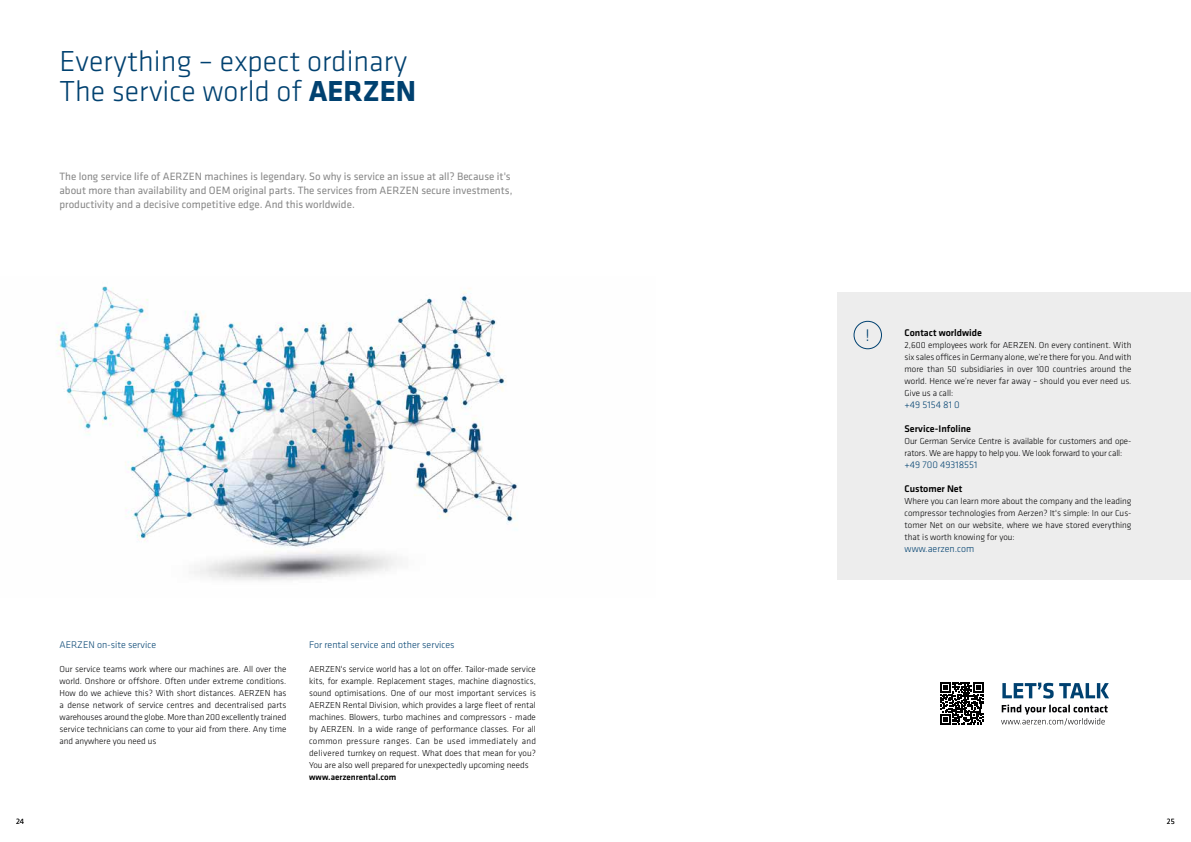
<style>
.page{position:relative;width:1191px;height:842px;background:#fff}
.page>*{position:absolute;margin:0;border:0;box-sizing:border-box;transform-origin:0 0}
.t1{font:300 30px/30px "Klavika";color:#004170}
.t2{font:300 17px "Klavika";color:#004170}
.t3{font:11px/14px "Klavika";color:#878787}
.t4{font:300 10px "Klavika";color:#004170}
.t5{font:500 10px "Klavika";color:#000}
.t6{font:300 9px/12px "Klavika";color:#020203;text-align:justify}
.t7{font:300 9px/12px "Klavika";color:#000;text-align:justify}
.t8{font:500 9px "Klavika";color:#000}
.t9{font:300 8px "Klavika";color:#000}
.s1{font-weight:700}
</style>
<div class="page">
<img style="left:56px;top:286px;width:461px;height:295px">
<div style="left:837px;top:292px;width:354px;height:288px;background:#ededed"></div>
<div style="left:853px;top:321px;width:29px;height:28px;border:1px solid #004170;border-radius:50%"></div>
<svg style="left:940px;top:682px;width:43px;height:43px"></svg>
<svg style="left:1002px;top:683px;width:107px;height:15px"></svg>
<svg style="left:1001px;top:704px;width:106px;height:21px"></svg>
<h1 class="t1" style="left:60px;top:45px;width:358px">Everything – expect ordinary<br>The service world of <span class="s1">AERZEN</span></h1>
<p class="t3" style="left:60px;top:169px;width:454px">The long service life of AERZEN machines is legendary. So why is service an issue at all? Because it's about more than availability and OEM original parts. The services from AERZEN secure investments, productivity and a decisive competitive edge. And this worldwide.</p>
<p class="t4" style="left:60px;top:639px;width:98px">AERZEN on-site service</p>
<p class="t6" style="left:60px;top:663px;width:228px">Our service teams work where our machines are. All over the world. Onshore or offshore. Often under extreme conditions.<br>How do we achieve this? With short distances. AERZEN has a dense network of service centres and decentralised parts warehouses around the globe. More than 200 excellently trained service technicians can come to your aid from there. Any time and anywhere you need us</p>
<p class="t4" style="left:309px;top:639px;width:147px">For rental service and other services</p>
<p class="t7" style="left:309px;top:663px;width:228px">AERZEN's service world has a lot on offer. Tailor-made service kits, for example. Replacement stages, machine diagnostics, sound optimisations. One of our most important services is AERZEN Rental Division, which provides a large fleet of rental machines. Blowers, turbo machines and compressors - made by AERZEN. In a wide range of performance classes. For all common pressure ranges. Can be used immediately and delivered turnkey on request. What does that mean for you?<br>You are also well prepared for unexpectedly upcoming needs</p>
<p class="t8" style="left:309px;top:771px;width:89px">www.aerzenrental.com</p>
<h2 class="t2" style="left:865px;top:326px;width:6px">!</h2>
<p class="t5" style="left:904px;top:326px;width:79px">Contact worldwide</p>
<p class="t6" style="left:904px;top:339px;width:228px">2,600 employees work for AERZEN. On every continent. With six sales offices in Germany alone, we’re there for you. And with more than 50 subsidiaries in over 100 countries around the world. Hence we’re never far away – should you ever need us.<br>Give us a call:</p>
<p class="t4" style="left:904px;top:399px;width:57px">+49 5154 81 0</p>
<p class="t5" style="left:904px;top:422px;width:68px">Service-Infoline</p>
<p class="t6" style="left:904px;top:435px;width:228px">Our German Service Centre is available for customers and ope&shy;rators. We are happy to help you. We look forward to your call:</p>
<p class="t4" style="left:904px;top:459px;width:74px">+49 700 49318551</p>
<p class="t5" style="left:904px;top:482px;width:59px">Customer Net</p>
<p class="t6" style="left:904px;top:495px;width:228px">Where you can learn more about the company and the leading compressor technologies from Aerzen? It's simple: In our Cus&shy;tomer Net on our website, where we have stored everything that is worth knowing for you:</p>
<p class="t4" style="left:904px;top:543px;width:71px">www.aerzen.com</p>
<p class="t9" style="left:16px;top:816px;width:9px">24</p>
<p class="t9" style="left:1166px;top:816px;width:9px">25</p>
</div>
